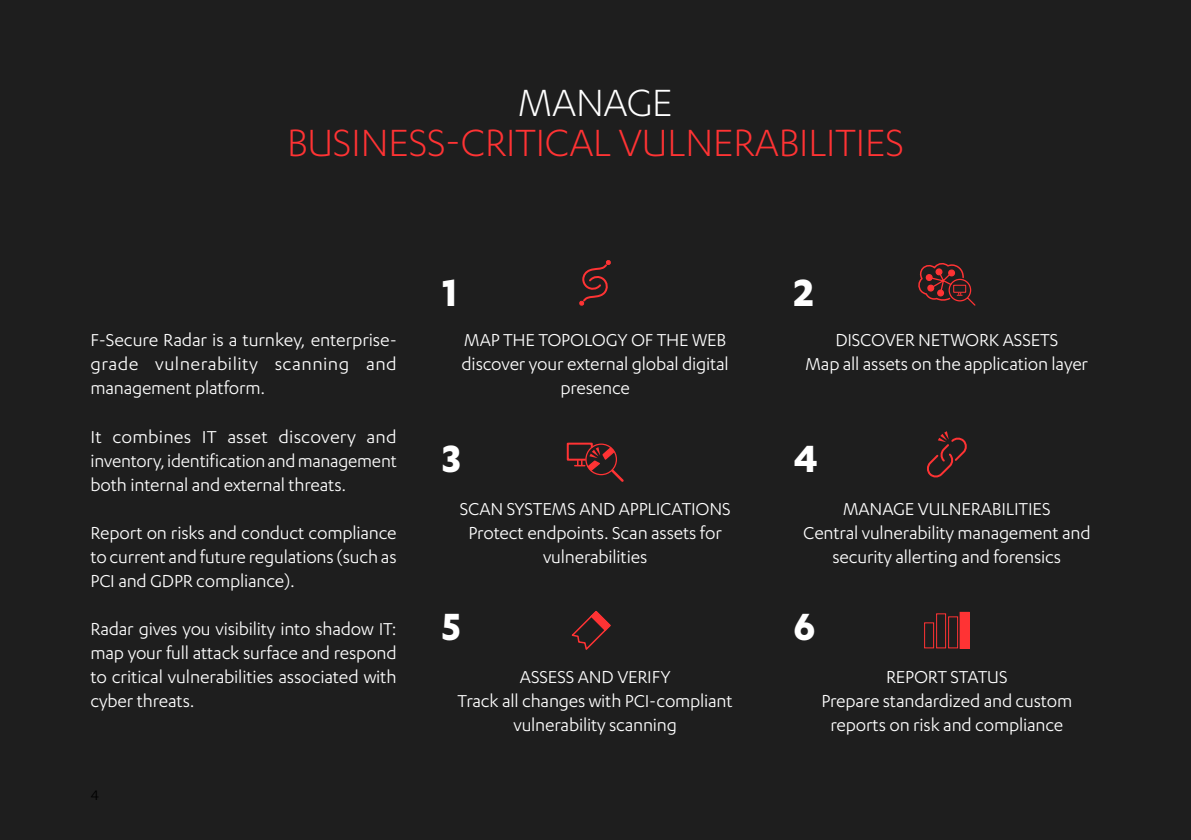
<style>
.page{position:relative;width:1191px;height:840px;background:#fff}
.page>*{position:absolute;margin:0;border:0;box-sizing:border-box;transform-origin:0 0}
.t1{font:300 44px "F Secure Sans";letter-spacing:-.015em;color:#ff3334}
.t2{font:700 44px "F Secure Sans";color:#fff}
.t3{font:300 44px "F Secure Sans";letter-spacing:-.015em;color:#fff}
.t4{font:20px/24px "F Secure Sans";letter-spacing:-.01em;color:#fff;text-align:center}
.t5{font:16px "F Secure Sans";color:#000}
</style>
<div class="page">
<div style="left:0;top:0;width:1191px;height:839px;background:#1e1e1e"></div>
<svg style="left:566px;top:442px;width:58px;height:40px"></svg>
<svg style="left:927px;top:431px;width:40px;height:47px"></svg>
<svg style="left:571px;top:611px;width:40px;height:39px"></svg>
<svg style="left:579px;top:260px;width:32px;height:46px"></svg>
<svg style="left:959px;top:611px;width:10px;height:37px"></svg>
<div style="left:960px;top:612px;width:9px;height:36px;background:#ff3334"></div>
<svg style="left:924px;top:613px;width:34px;height:35px"></svg>
<svg style="left:918px;top:263px;width:58px;height:43px"></svg>
<div style="left:953px;top:284px;width:13px;height:8px;border:1px solid #ff3334"></div>
<h1 class="t3" style="left:518px;top:78px;width:156px">MANAGE</h1>
<h1 class="t1" style="left:287px;top:118px;width:619px">BUSINESS-CRITICAL VULNERABILITIES</h1>
<p class="t4" style="left:90px;top:327px;width:308px;text-align:justify">F-Secure Radar is a turnkey, enterprise&shy;grade vulnerability scanning and management platform.</p>
<p class="t4" style="left:90px;top:423px;width:308px;text-align:justify">It combines IT asset discovery and inventory, identification and management both internal and external threats.</p>
<p class="t4" style="left:90px;top:519px;width:308px;text-align:justify">Report on risks and conduct compliance to current and future regulations (such as PCI and GDPR compliance).</p>
<p class="t4" style="left:90px;top:615px;width:308px;text-align:justify">Radar gives you visibility into shadow IT: map your full attack surface and respond to critical vulnerabilities associated with cyber threats.</p>
<p class="t5" style="left:91px;top:785px;width:10px">4</p>
<h1 class="t2" style="left:442px;top:267px;width:16px">1</h1>
<h1 class="t2" style="left:793px;top:267px;width:21px">2</h1>
<p class="t4" style="left:461px;top:327px;width:269px">MAP THE TOPOLOGY OF THE WEB discover your external global digital presence</p>
<p class="t4" style="left:805px;top:327px;width:284px">DISCOVER NETWORK ASSETS<br>Map all assets on the application layer</p>
<h1 class="t2" style="left:442px;top:433px;width:20px">3</h1>
<h1 class="t2" style="left:793px;top:433px;width:26px">4</h1>
<p class="t4" style="left:460px;top:495px;width:273px">SCAN SYSTEMS AND APPLICATIONS<br>Protect endpoints. Scan assets for vulnerabilities</p>
<p class="t4" style="left:803px;top:495px;width:289px">MANAGE VULNERABILITIES<br>Central vulnerability management and security allerting and forensics</p>
<h1 class="t2" style="left:442px;top:601px;width:20px">5</h1>
<h1 class="t2" style="left:793px;top:601px;width:23px">6</h1>
<p class="t4" style="left:457px;top:663px;width:277px">ASSESS AND VERIFY<br>Track all changes with PCI-compliant vulnerability scanning</p>
<p class="t4" style="left:821px;top:663px;width:252px">REPORT STATUS<br>Prepare standardized and custom reports on risk and compliance</p>
</div>
